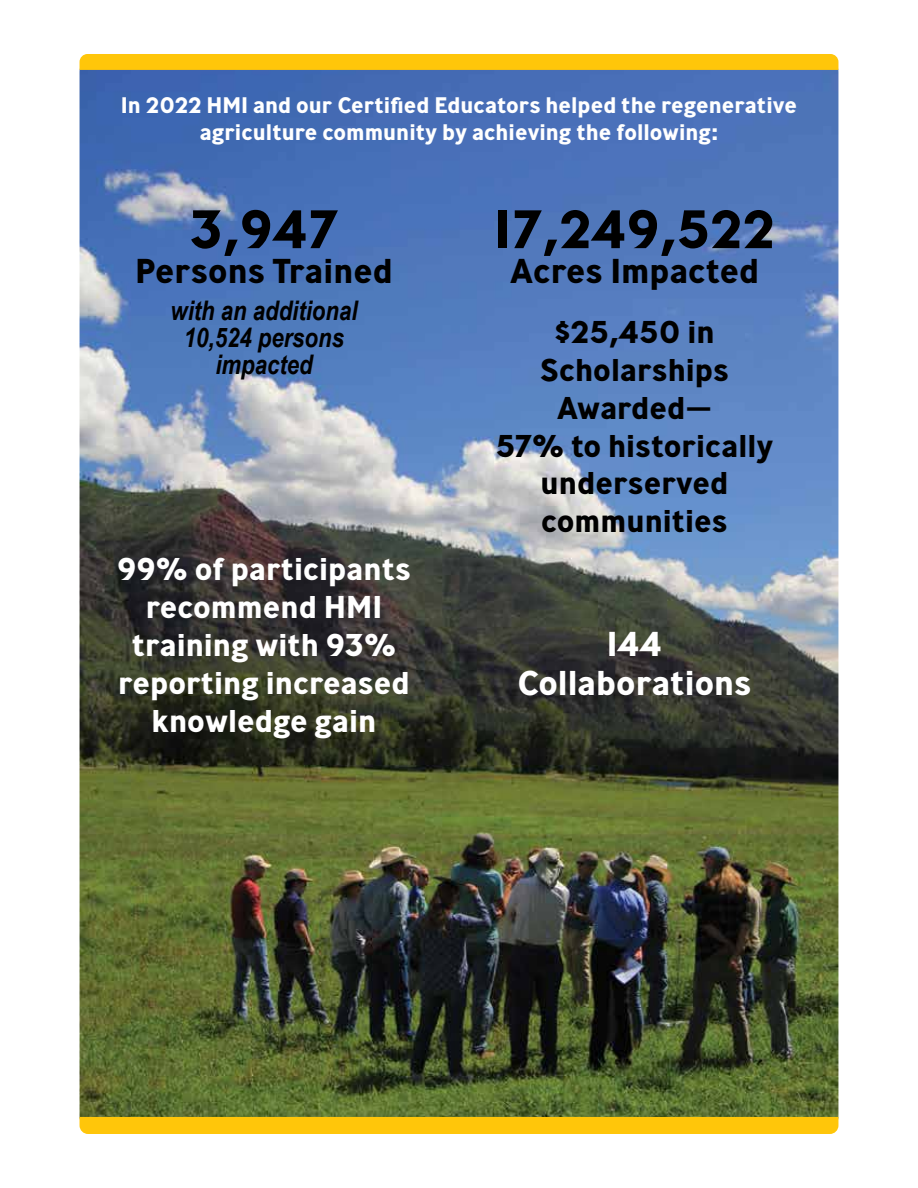
<style>
.page{position:relative;width:918px;height:1188px;background:#fff}
.page>*{position:absolute;margin:0;border:0;box-sizing:border-box;transform-origin:0 0}
.t1{font:700 54px "Ministry";color:#000}
.t2{font:700 34.5px "Ministry";color:#000}
.t3{font:700 34.5px/39px "Ministry";color:#fff;text-align:center}
.t4{font:700 31.5px/37.8px "Ministry";color:#fff;text-align:center}
.t5{font:700 31.5px/37.8px "Ministry";color:#000;text-align:center}
.t6{font:italic 700 27px/27px "Arial Narrow";color:#000;text-align:center}
.t7{font:700 22.5px/27px "Ministry";color:#fff;text-align:center}
</style>
<div class="page">
<img style="left:80px;top:70px;width:758px;height:1047px">
<div style="left:80px;top:1117px;width:758px;height:17px;background:#ffc60a"></div>
<div style="left:80px;top:54px;width:758px;height:16px;background:#ffc60a"></div>
<p class="t7" style="left:121px;top:91px;width:678px">In 2022 HMI and our Certified Educators helped the regenerative agriculture community by achieving the following:</p>
<h1 class="t1" style="left:189px;top:194px;width:151px">3,947</h1>
<h2 class="t2" style="left:135px;top:248px;width:259px">Persons Trained</h2>
<p class="t6" style="left:170px;top:296px;width:189px">with an additional<br>10,524 persons impacted</p>
<h3 class="t4" style="left:117px;top:550px;width:295px">99% of participants recommend HMI training with 93% reporting increased knowledge gain</h3>
<h1 class="t1" style="left:494px;top:194px;width:283px">17,249,522</h1>
<h2 class="t2" style="left:510px;top:248px;width:251px">Acres Impacted</h2>
<h3 class="t5" style="left:496px;top:313px;width:279px">$25,450 in<br>Scholarships<br>Awarded—<br>57% to historically underserved communities</h3>
<h2 class="t3" style="left:517px;top:624px;width:236px">144<br>Collaborations</h2>
</div>
